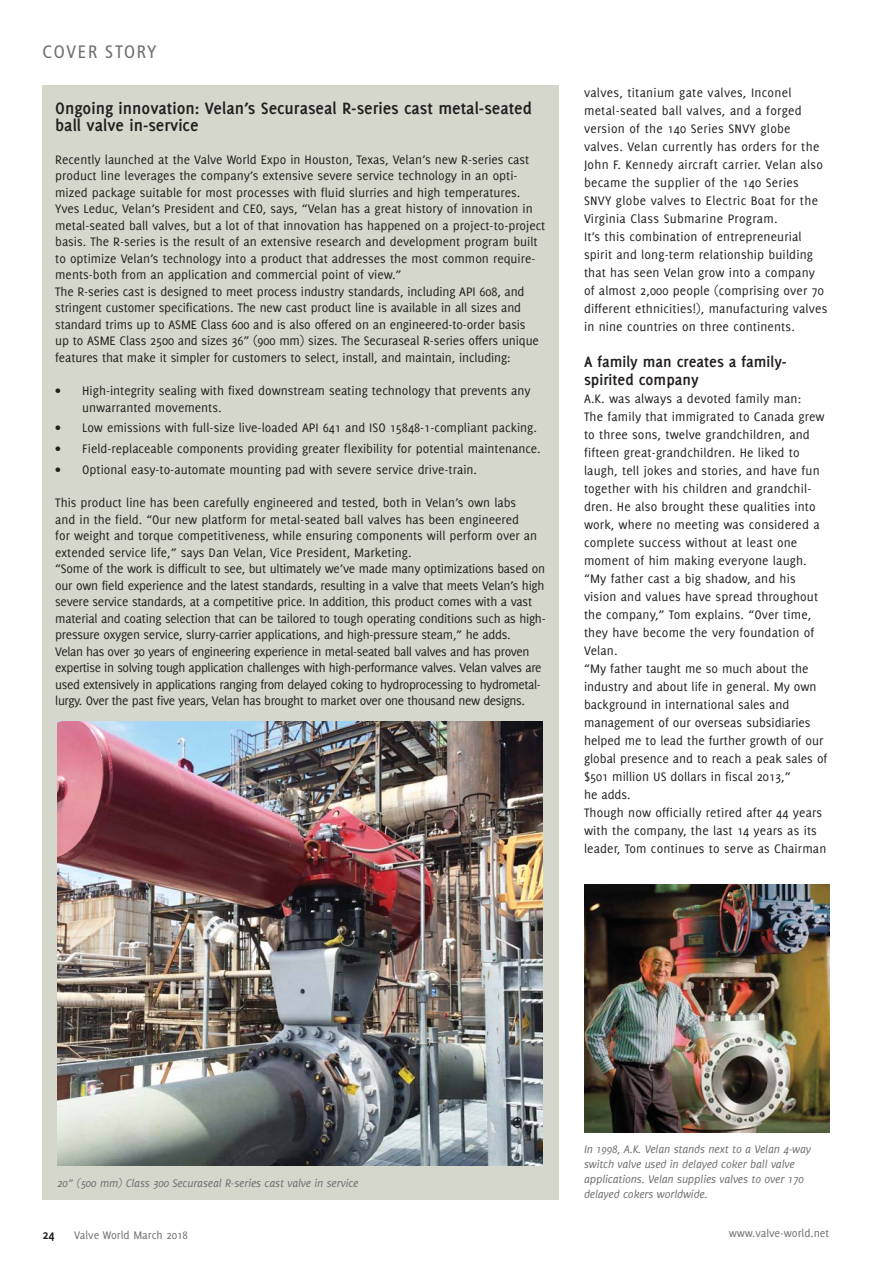
<style>
.page{position:relative;width:893px;height:1263px;background:#fff}
.page>*{position:absolute;margin:0;border:0;box-sizing:border-box;transform-origin:0 0}
.t1{font:700 18px/16.5px "Delicious";color:#231f20}
.t2{font:condensed 18px "Frutiger";letter-spacing:.1em;color:#6d6e70}
.t3{font:700 16.5px/18px "Delicious";color:#231f20}
.t4{font:13.5px/18px "Delicious";color:#231f20}
.t5{font:13.5px/16.5px "Delicious";letter-spacing:-.02em;color:#231f20}
.t6{font:13.5px/18px "Delicious";letter-spacing:.02em;color:#231f20}
.t7{font:700 13.5px "Delicious";color:#231f20}
.t8{font:italic 12px/15px "Delicious";letter-spacing:-.01em;color:#6d6e70}
.t9{font:12px "Delicious";color:#6d6e70}
</style>
<div class="page">
<img style="left:584px;top:884px;width:245px;height:248px">
<div style="left:42px;top:85px;width:516px;height:1114px;background:#d5d7cc"></div>
<img style="left:57px;top:721px;width:486px;height:444px">
<h1 class="t2" style="left:42px;top:45px;width:116px">COVER STORY</h1>
<h1 class="t1" style="left:55px;top:102px;width:478px">Ongoing innovation: Velan’s Securaseal R-series cast metal-seated ball valve in-service</h1>
<p class="t4" style="left:55px;top:152px;width:492px;line-height:16.5px">Recently launched at the Valve World Expo in Houston, Texas, Velan’s new R-series cast product line leverages the company’s extensive severe service technology in an opti&shy;mized package suitable for most processes with fluid slurries and high temperatures.<br>Yves Leduc, Velan’s President and CEO, says, “Velan has a great history of innovation in metal-seated ball valves, but a lot of that innovation has happened on a project-to-project basis. The R-series is the result of an extensive research and development program built to optimize Velan’s technology into a product that addresses the most common require&shy;ments-both from an application and commercial point of view.”<br>The R-series cast is designed to meet process industry standards, including API 608, and stringent customer specifications. The new cast product line is available in all sizes and standard trims up to ASME Class 600 and is also offered on an engineered-to-order basis<br>up to ASME Class 2500 and sizes 36” (900 mm) sizes. The Securaseal R-series offers unique features that make it simpler for customers to select, install, and maintain, including:</p>
<p class="t4" style="left:82px;top:384px;width:450px;line-height:16.5px;text-indent:-27px">• High-integrity sealing with fixed downstream seating technology that prevents any unwarranted movements.</p>
<p class="t4" style="left:55px;top:420px;width:483px">• Low emissions with full-size live-loaded API 641 and ISO 15848-1-compliant packing.</p>
<p class="t4" style="left:55px;top:441px;width:487px">• Field-replaceable components providing greater flexibility for potential maintenance.</p>
<p class="t4" style="left:55px;top:462px;width:423px">• Optional easy-to-automate mounting pad with severe service drive-train.</p>
<p class="t5" style="left:55px;top:496px;width:492px">This product line has been carefully engineered and tested, both in Velan’s own labs<br>and in the field. “Our new platform for metal-seated ball valves has been engineered<br>for weight and torque competitiveness, while ensuring components will perform over an extended service life,” says Dan Velan, Vice President, Marketing.<br>“Some of the work is difficult to see, but ultimately we’ve made many optimizations based on our own field experience and the latest standards, resulting in a valve that meets Velan’s high severe service standards, at a competitive price. In addition, this product comes with a vast material and coating selection that can be tailored to tough operating conditions such as high&shy;pressure oxygen service, slurry-carrier applications, and high-pressure steam,” he adds.<br>Velan has over 30 years of engineering experience in metal-seated ball valves and has proven expertise in solving tough application challenges with high-performance valves. Velan valves are used extensively in applications ranging from delayed coking to hydroprocessing to hydrometal&shy;lurgy. Over the past five years, Velan has brought to market over one thousand new designs.</p>
<p class="t6" style="left:584px;top:84px;width:245px">valves, titanium gate valves, Inconel metal-seated ball valves, and a forged version of the 140 Series SNVY globe valves. Velan currently has orders for the John F. Kennedy aircraft carrier. Velan also became the supplier of the 140 Series SNVY globe valves to Electric Boat for the Virginia Class Submarine Program.<br>It’s this combination of entrepreneurial spirit and long-term relationship building that has seen Velan grow into a company of almost 2,000 people (comprising over 70 different ethnicities!), manufacturing valves in nine countries on three continents.</p>
<p class="t3" style="left:584px;top:354px;width:204px">A family man creates a family&shy;spirited company</p>
<p class="t4" style="left:584px;top:390px;width:245px">A.K. was always a devoted family man:<br>The family that immigrated to Canada grew to three sons, twelve grandchildren, and fifteen great-grandchildren. He liked to laugh, tell jokes and stories, and have fun together with his children and grandchil&shy;dren. He also brought these qualities into work, where no meeting was considered a complete success without at least one moment of him making everyone laugh. “My father cast a big shadow, and his vision and values have spread throughout the company,” Tom explains. “Over time, they have become the very foundation of Velan.<br>“My father taught me so much about the industry and about life in general. My own background in international sales and management of our overseas subsidiaries helped me to lead the further growth of our global presence and to reach a peak sales of $501 million US dollars in fiscal 2013,”<br>he adds.<br>Though now officially retired after 44 years with the company, the last 14 years as its leader, Tom continues to serve as Chairman</p>
<p class="t8" style="left:57px;top:1176px;width:303px">20” (500 mm) Class 300 Securaseal R-series cast valve in service</p>
<p class="t8" style="left:584px;top:1143px;width:228px">In 1998, A.K. Velan stands next to a Velan 4-way switch valve used in delayed coker ball valve applications. Velan supplies valves to over 170 delayed cokers worldwide.</p>
<p class="t7" style="left:42px;top:1229px;width:14px">24</p>
<p class="t9" style="left:74px;top:1231px;width:115px">Valve World March 2018</p>
<p class="t9" style="left:729px;top:1228px;width:102px">www.valve-world.net</p>
</div>
